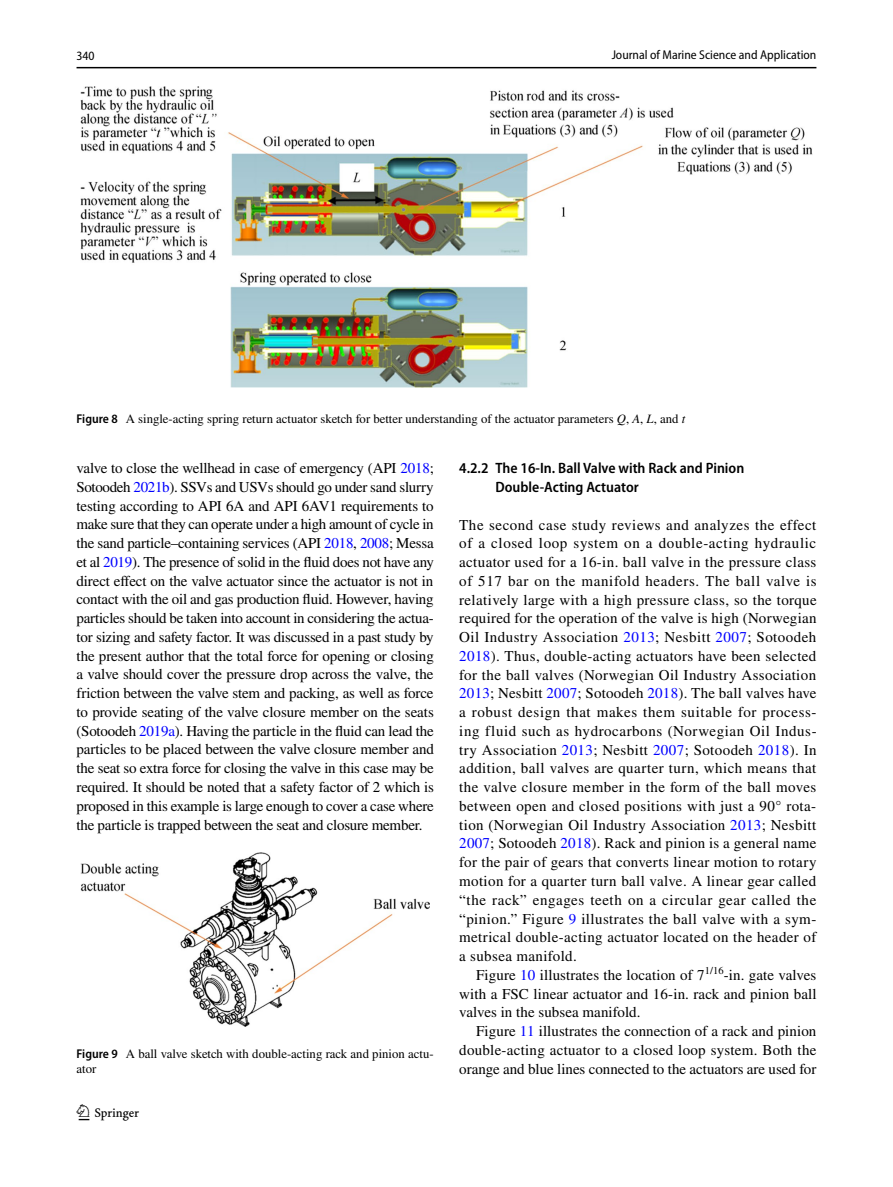
<style>
.page{position:relative;width:893px;height:1187px;background:#fff}
.page>*{position:absolute;margin:0;border:0;box-sizing:border-box;transform-origin:0 0}
.t1{font:22.5px "Springnew Regular 2";color:#000}
.t2{font:15px/18.8px "STIX";color:#000;text-align:justify}
.t3{font:600 semi-condensed 15px/18.8px "Myriad Pro";color:#000}
.t4{font:12.75px/15px "STIX";color:#000}
.t5{font:12.75px "Myriad Pro Semi Cn 2";color:#000}
.t6{font:semi-condensed 12.75px "Myriad Pro";color:#000}
.s1{font-family:"Myriad Pro";font-weight:600;font-stretch:semi-condensed}
.s2{font-style:italic}
.s3{color:#00f}
</style>
<div class="page">
<hr style="left:77px;top:67px;width:739px;height:1px;background:#000">
<img style="left:81px;top:87px;width:731px;height:300px">
<img style="left:81px;top:852px;width:348px;height:174px">
<p class="t6" style="left:76px;top:49px;width:20px">340</p>
<p class="t5" style="left:612px;top:48px;width:206px">Journal of Marine Science and Application</p>
<p class="t4" style="left:77px;top:411px;width:610px"><span class="s1">Figure 8</span> A single-acting spring return actuator sketch for better understanding of the actuator parameters <span class="s2">Q</span>, <span class="s2">A</span>, <span class="s2">L</span>, and <span class="s2">t</span></p>
<p class="t2" style="left:77px;top:459px;width:359px">valve to close the wellhead in case of emergency (API <span class="s3">2018</span>; Sotoodeh <span class="s3">2021b</span>). SSVs and USVs should go under sand slurry testing according to API 6A and API 6AV1 requirements to make sure that they can operate under a high amount of cycle in the sand particle–containing services (API <span class="s3">2018</span>, <span class="s3">2008</span>; Messa et al <span class="s3">2019</span>). The presence of solid in the fluid does not have any direct effect on the valve actuator since the actuator is not in contact with the oil and gas production fluid. However, having particles should be taken into account in considering the actua&shy;tor sizing and safety factor. It was discussed in a past study by the present author that the total force for opening or closing a valve should cover the pressure drop across the valve, the friction between the valve stem and packing, as well as force to provide seating of the valve closure member on the seats (Sotoodeh <span class="s3">2019a</span>). Having the particle in the fluid can lead the particles to be placed between the valve closure member and the seat so extra force for closing the valve in this case may be required. It should be noted that a safety factor of 2 which is proposed in this example is large enough to cover a case where the particle is trapped between the seat and closure member.</p>
<p class="t3" style="left:496px;top:459px;width:250px;text-indent:-36px">4.2.2 The 16‑In. Ball Valve with Rack and Pinion<br>Double‑Acting Actuator</p>
<p class="t2" style="left:459px;top:516px;width:359px">The second case study reviews and analyzes the effect of a closed loop system on a double-acting hydraulic actuator used for a 16-in. ball valve in the pressure class of 517 bar on the manifold headers. The ball valve is relatively large with a high pressure class, so the torque required for the operation of the valve is high (Norwegian Oil Industry Association <span class="s3">2013</span>; Nesbitt <span class="s3">2007</span>; Sotoodeh <span class="s3">2018</span>). Thus, double-acting actuators have been selected for the ball valves (Norwegian Oil Industry Association <span class="s3">2013</span>; Nesbitt <span class="s3">2007</span>; Sotoodeh <span class="s3">2018</span>). The ball valves have a robust design that makes them suitable for process&shy;ing fluid such as hydrocarbons (Norwegian Oil Indus&shy;try Association <span class="s3">2013</span>; Nesbitt <span class="s3">2007</span>; Sotoodeh <span class="s3">2018</span>). In addition, ball valves are quarter turn, which means that the valve closure member in the form of the ball moves between open and closed positions with just a 90° rota&shy;tion (Norwegian Oil Industry Association <span class="s3">2013</span>; Nesbitt <span class="s3">2007</span>; Sotoodeh <span class="s3">2018</span>). Rack and pinion is a general name for the pair of gears that converts linear motion to rotary motion for a quarter turn ball valve. A linear gear called “the rack” engages teeth on a circular gear called the “pinion.” Figure <span class="s3">9</span> illustrates the ball valve with a sym&shy;metrical double-acting actuator located on the header of a subsea manifold.</p>
<p class="t2" style="left:459px;top:966px;width:359px;text-indent:17px">Figure <span class="s3">10</span> illustrates the location of 7<sup>1/16</sup>-in. gate valves with a FSC linear actuator and 16-in. rack and pinion ball valves in the subsea manifold.</p>
<p class="t2" style="left:459px;top:1022px;width:359px;text-indent:17px">Figure <span class="s3">11</span> illustrates the connection of a rack and pinion double-acting actuator to a closed loop system. Both the orange and blue lines connected to the actuators are used for</p>
<p class="t4" style="left:77px;top:1047px;width:359px"><span class="s1">Figure 9</span> A ball valve sketch with double-acting rack and pinion actu&shy;ator</p>
<h1 class="t1" style="left:79px;top:1104px;width:62px">1 3</h1>
</div>
